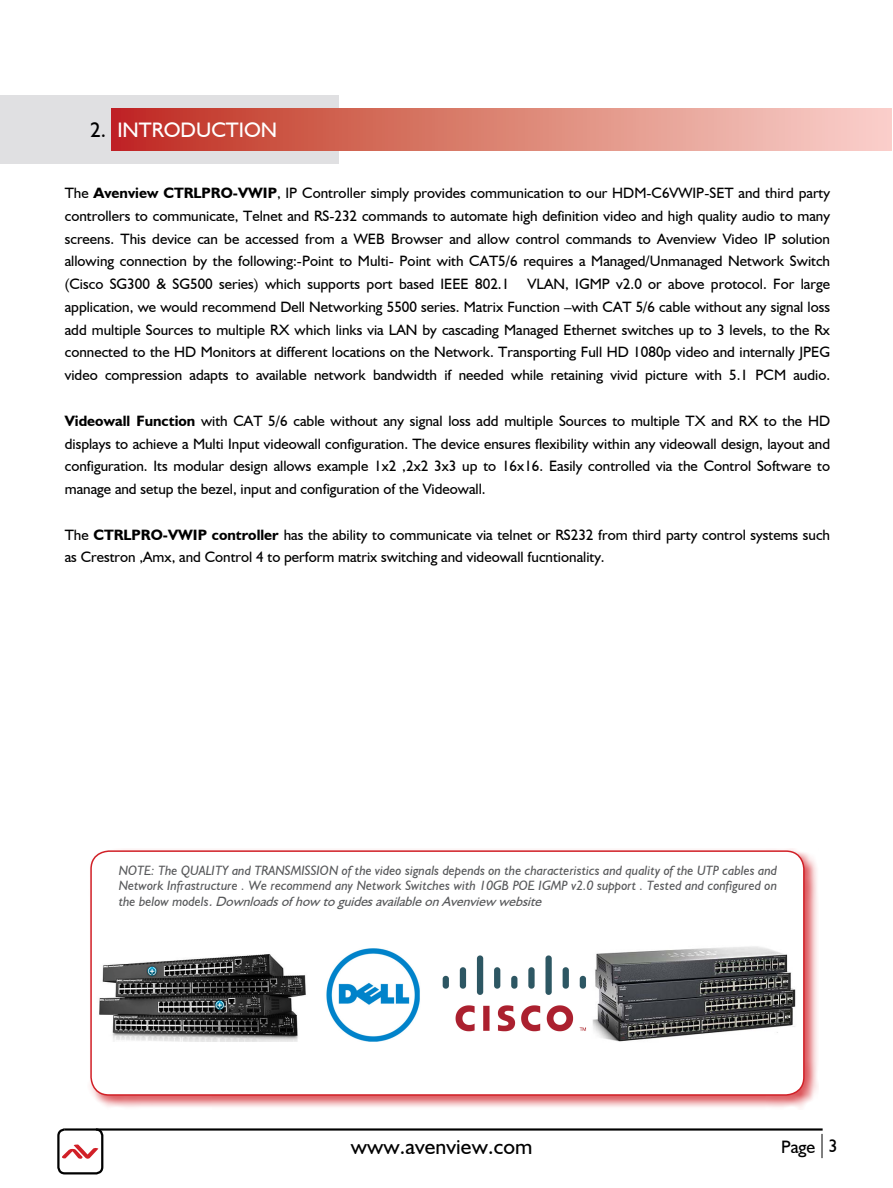
<style>
.page{position:relative;width:893px;height:1188px;background:#fff}
.page>*{position:absolute;margin:0;border:0;box-sizing:border-box;transform-origin:0 0}
.t1{font:21.75px "Humanist 521 BT";letter-spacing:.005em;color:#000}
.t2{font:21px "Humanst 521 BT";color:#fff}
.t3{font:18px "Humanist 521 BT";color:#000}
.t4{font:15px/22.8px "Humanst 521 BT";color:#000;text-align:justify}
.t5{font:italic 13.5px/15.5px "Humanist 521 BT";color:#58595b;text-align:justify}
.s1{color:#000}
.s2{font-weight:700}
.s3{font-style:inherit}
.s4{font-family:"Humanst 521 BT"}
</style>
<div class="page">
<hr style="left:65px;top:1128px;width:757px;height:3px;background:#000">
<svg style="left:821px;top:1134px;width:1px;height:24px"></svg>
<svg style="left:62px;top:1144px;width:36px;height:15px"></svg>
<div style="left:57px;top:1128px;width:46px;height:46px;border:2px solid #000;border-radius:6px"></div>
<div style="left:0;top:96px;width:339px;height:68px;background:#e0e0e2"></div>
<div style="left:112px;top:109px;width:779px;height:42px;background:linear-gradient(to right,#be2e1e,#fad5cb)"></div>
<div style="left:88px;top:848px;width:731px;height:262px;background:#d12027;opacity:.75"></div>
<div style="left:91px;top:851px;width:712px;height:244px;background:#fff;border-radius:18px"></div>
<div style="left:90px;top:850px;width:714px;height:246px;border:2px solid #d12027;border-radius:18px"></div>
<img style="left:99px;top:948px;width:487px;height:94px">
<img style="left:592px;top:946px;width:204px;height:96px">
<h2 class="t2" style="left:90px;top:117px;width:44px"><span class="s1">2.</span> ction</h2>
<p class="t4" style="left:65px;top:181px;width:766px">The <span class="s2">Avenview CTRLPRO-VWIP</span>, IP Controller simply provides communication to our HDM-C6VWIP-SET and third party controllers to communicate, Telnet and RS-232 commands to automate high definition video and high quality audio to many screens. This device can be accessed from a WEB Browser and allow control commands to Avenview Video IP solution allowing connection by the following:-Point to Multi- Point with CAT5/6 requires a Managed/Unmanaged Network Switch (Cisco SG300 &amp; SG500 series) which supports port based IEEE 802.1Q VLAN, IGMP v2.0 or above protocol. For large application, we would recommend Dell Networking 5500 series. Matrix Function –with CAT 5/6 cable without any signal loss add multiple Sources to multiple RX which links via LAN by cascading Managed Ethernet switches up to 3 levels, to the Rx connected to the HD Monitors at different locations on the Network. Transporting Full HD 1080p video and internally JPEG video compression adapts to available network bandwidth if needed while retaining vivid picture with 5.1 PCM audio.</p>
<p class="t4" style="left:65px;top:409px;width:766px"><span class="s2">Videowall Function</span> with CAT 5/6 cable without any signal loss add multiple Sources to multiple TX and RX to the HD displays to achieve a Multi Input videowall configuration. The device ensures flexibility within any videowall design, layout and configuration. Its modular design allows example 1x2 ,2x2 3x3 up to 16x16. Easily controlled via the Control Software to manage and setup the bezel, input and configuration of the Videowall.</p>
<p class="t4" style="left:65px;top:523px;width:766px">The <span class="s2">CTRLPRO-VWIP controller</span> has the ability to communicate via telnet or RS232 from third party control systems such as Crestron ,Amx, and Control 4 to perform matrix switching and videowall fucntionality.</p>
<p class="t5" style="left:119px;top:862px;width:660px">NOTE: The QUALITY and TRANSMISSION of the video signals depends on the characteristics and quality of the UTP cables and Network Infrastructure . We recommend any Network Switches with 10GB POE IGMP v2.0 support . Tested and configured on t h e b e l o w m o d e l s <span class="s3">.Downloadsofhow toguidesavailableonAvenview website</span></p>
<h1 class="t1" style="left:351px;top:1133px;width:183px">www.avenview.com</h1>
<p class="t3" style="left:781px;top:1136px;width:58px">Page <span class="s4">3</span></p>
</div>
